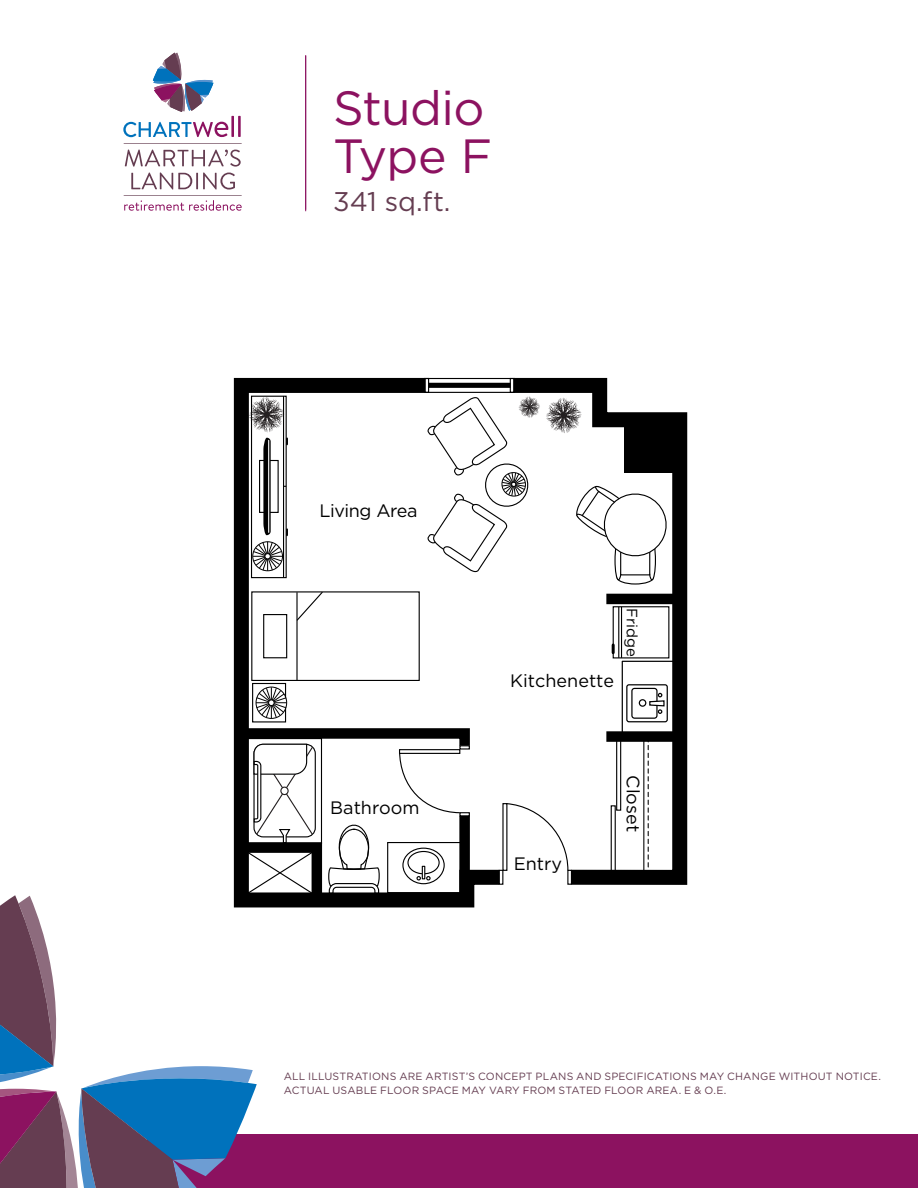
<style>
.page{position:relative;width:918px;height:1188px;background:#fff}
.page>*{position:absolute;margin:0;border:0;box-sizing:border-box;transform-origin:0 0}
.t1{font:48px/48px "Gotham HTF";letter-spacing:-.015em;color:#8c1260}
.t2{font:27px "Gotham HTF";color:#653d51}
.t3{font:18px "Gotham HTF";color:#000}
.t4{font:18px "Gotham HTF";letter-spacing:-.025em;color:#000}
.t5{font:15px "Gotham HTF";letter-spacing:-.01em;color:#000}
.t6{font:10.5px/13.5px "Gotham HTF";letter-spacing:.015em;color:#653d51}
</style>
<div class="page">
<div style="left:147px;top:1134px;width:771px;height:54px;background:#8c1260"></div>
<svg style="left:123px;top:122px;width:105px;height:15px"></svg>
<hr style="left:231px;top:116px;width:3px;height:21px;background:#8c1260">
<hr style="left:238px;top:116px;width:3px;height:21px;background:#8c1260">
<svg style="left:153px;top:53px;width:60px;height:59px"></svg>
<svg style="left:125px;top:150px;width:116px;height:17px"></svg>
<svg style="left:124px;top:143px;width:118px;height:1px"></svg>
<svg style="left:124px;top:173px;width:118px;height:38px"></svg>
<hr style="left:305px;top:56px;width:1px;height:155px;background:#8c1260">
<hr style="left:305px;top:55px;width:1px;height:155px;background:#8c1260">
<svg style="left:233px;top:377px;width:266px;height:508px"></svg>
<svg style="left:499px;top:377px;width:189px;height:508px"></svg>
<svg style="left:621px;top:660px;width:57px;height:213px"></svg>
<div style="left:611px;top:805px;width:5px;height:72px;border:1px solid #000"></div>
<div style="left:616px;top:737px;width:5px;height:74px;border:1px solid #000"></div>
<div style="left:624px;top:419px;width:56px;height:54px;background:#000"></div>
<div style="left:606px;top:731px;width:73px;height:11px;background:#000"></div>
<div style="left:606px;top:594px;width:73px;height:10px;background:#000"></div>
<div style="left:252px;top:396px;width:34px;height:182px;background:#fff"></div>
<div style="left:251px;top:396px;width:36px;height:182px;border:1px solid #000"></div>
<hr style="left:283px;top:396px;width:1px;height:182px;background:#000">
<svg style="left:546px;top:398px;width:36px;height:35px"></svg>
<div style="left:252px;top:541px;width:31px;height:30px;border:1px solid #000;border-radius:50%"></div>
<svg style="left:253px;top:542px;width:29px;height:29px"></svg>
<div style="left:264px;top:553px;width:7px;height:6px;border:1px solid #000;border-radius:50%"></div>
<svg style="left:249px;top:397px;width:39px;height:138px"></svg>
<hr style="left:268px;top:440px;width:1px;height:92px;background:#fff">
<svg style="left:426px;top:396px;width:114px;height:177px"></svg>
<svg style="left:617px;top:571px;width:36px;height:13px"></svg>
<div style="left:617px;top:570px;width:37px;height:15px;border:1px solid #010101;border-radius:50%"></div>
<div style="left:648px;top:540px;width:8px;height:40px;border:1px solid #010101;border-radius:50%"></div>
<div style="left:614px;top:540px;width:9px;height:40px;border:1px solid #010101;border-radius:50%"></div>
<svg style="left:574px;top:485px;width:98px;height:91px"></svg>
<div style="left:252px;top:592px;width:167px;height:88px;background:#fff"></div>
<div style="left:251px;top:591px;width:169px;height:90px;border:1px solid #010101"></div>
<div style="left:263px;top:614px;width:24px;height:44px;border:1px solid #010101"></div>
<svg style="left:295px;top:591px;width:29px;height:29px"></svg>
<hr style="left:296px;top:592px;width:2px;height:89px;background:#010101">
<div style="left:253px;top:684px;width:33px;height:38px;background:#fff"></div>
<div style="left:252px;top:683px;width:34px;height:39px;border:1px solid #010101"></div>
<div style="left:256px;top:687px;width:30px;height:31px;background:#141414;border-radius:50%"></div>
<div style="left:256px;top:687px;width:31px;height:32px;border:1px solid #010101;border-radius:50%"></div>
<hr style="left:271px;top:687px;width:1px;height:31px;background:#030303">
<svg style="left:0;top:688px;width:475px;height:500px"></svg>
<div style="left:268px;top:699px;width:7px;height:7px;border:1px solid #010101;border-radius:50%"></div>
<h1 class="t1" style="left:333px;top:83px;width:161px">Studio<br>Type F</h1>
<h2 class="t2" style="left:333px;top:186px;width:119px">341 sq.ft.</h2>
<h3 class="t4" style="left:319px;top:501px;width:100px">Living Area</h3>
<h3 class="t3" style="left:330px;top:798px;width:91px">Bathroom</h3>
<h3 class="t3" style="left:510px;top:671px;width:105px">Kitchenette</h3>
<h3 class="t5" style="left:640px;top:608px;width:49px;rotate:90deg">Fridge</h3>
<h3 class="t3" style="left:514px;top:854px;width:50px">Entry</h3>
<h3 class="t3" style="left:643px;top:775px;width:58px;rotate:90deg">Closet</h3>
<p class="t6" style="left:284px;top:1069px;width:599px">ALL ILLUSTRATIONS ARE ARTIST’S CONCEPT PLANS AND SPECIFICATIONS MAY CHANGE WITHOUT NOTICE.<br>ACTUAL USABLE FLOOR SPACE MAY VARY FROM STATED FLOOR AREA. E &amp; O.E.</p>
</div>
